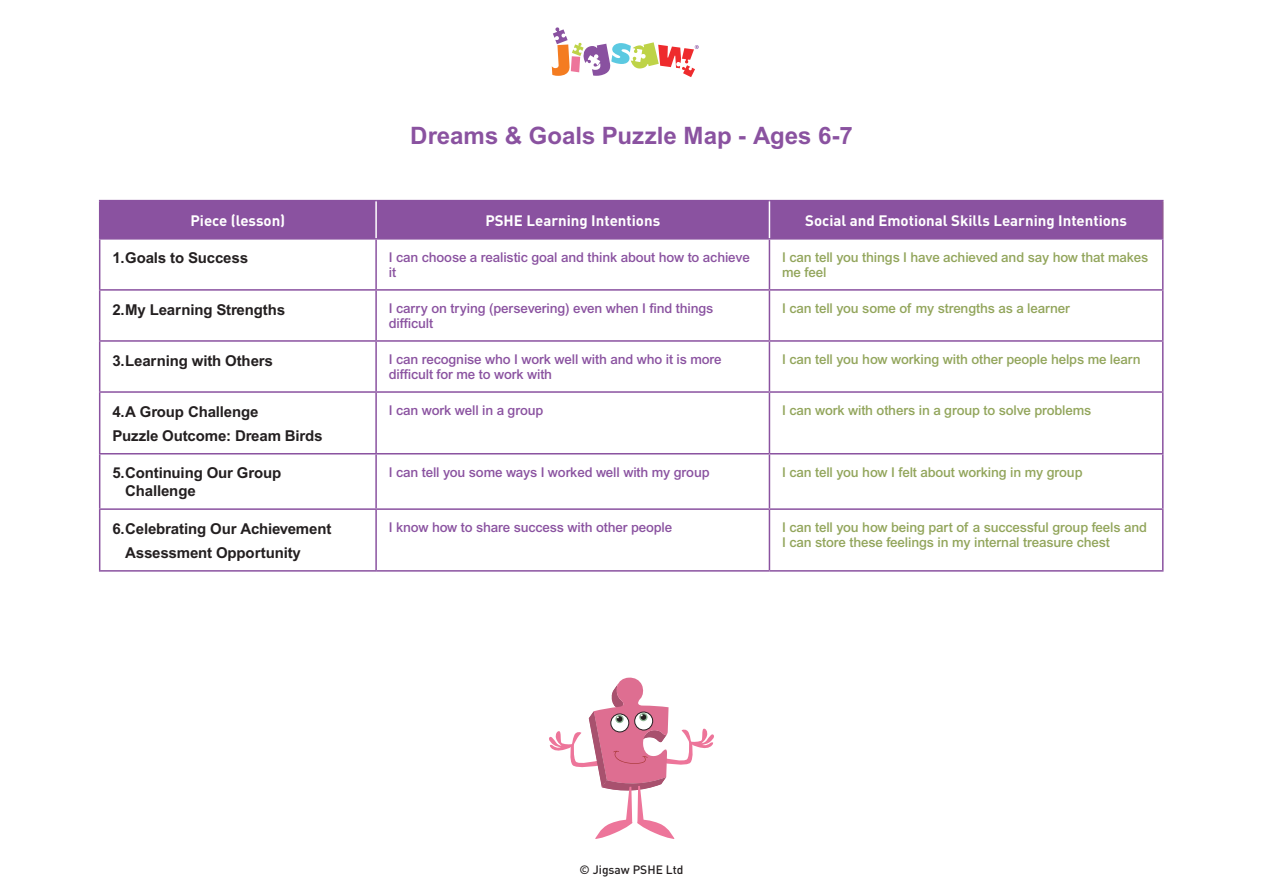
<style>
.page{position:relative;width:1263px;height:893px;background:#fff}
.page>*{position:absolute;margin:0;border:0;box-sizing:border-box;transform-origin:0 0}
.t1{font:700 24px "Arial";color:#8a52a0}
.t2{font:700 15px/18px "Arial";letter-spacing:-.01em;color:#231f20}
.t3{font:700 15px "DIN";color:#fff}
.t4{font:500 13.5px/15px "Arial";letter-spacing:-.01em;color:#92a55b}
.t5{font:500 13.5px/15px "Arial";letter-spacing:-.01em;color:#8a52a0}
.t6{font:500 12px "DIN";color:#231f20}
</style>
<div class="page">
<svg style="left:552px;top:27px;width:147px;height:50px"></svg>
<div style="left:100px;top:201px;width:1062px;height:37px;background:#8a52a0"></div>
<hr style="left:99px;top:238px;width:277px;height:2px;background:#8a52a0">
<hr style="left:99px;top:240px;width:1px;height:49px;background:#8a52a0">
<hr style="left:376px;top:238px;width:393px;height:2px;background:#8a52a0">
<hr style="left:375px;top:240px;width:2px;height:49px;background:#8a52a0">
<hr style="left:769px;top:240px;width:1px;height:49px;background:#8a52a0">
<hr style="left:1162px;top:240px;width:1px;height:49px;background:#8a52a0">
<hr style="left:99px;top:289px;width:277px;height:2px;background:#8a52a0">
<hr style="left:99px;top:291px;width:1px;height:49px;background:#8a52a0">
<hr style="left:376px;top:289px;width:393px;height:2px;background:#8a52a0">
<hr style="left:375px;top:291px;width:2px;height:49px;background:#8a52a0">
<hr style="left:769px;top:289px;width:394px;height:2px;background:#8a52a0">
<hr style="left:769px;top:291px;width:1px;height:49px;background:#8a52a0">
<hr style="left:1162px;top:291px;width:1px;height:49px;background:#8a52a0">
<hr style="left:99px;top:340px;width:277px;height:2px;background:#8a52a0">
<hr style="left:99px;top:342px;width:1px;height:49px;background:#8a52a0">
<hr style="left:376px;top:340px;width:393px;height:2px;background:#8a52a0">
<hr style="left:375px;top:342px;width:2px;height:49px;background:#8a52a0">
<hr style="left:769px;top:340px;width:394px;height:2px;background:#8a52a0">
<hr style="left:769px;top:342px;width:1px;height:49px;background:#8a52a0">
<hr style="left:1162px;top:342px;width:1px;height:49px;background:#8a52a0">
<hr style="left:99px;top:391px;width:277px;height:2px;background:#8a52a0">
<hr style="left:99px;top:393px;width:1px;height:60px;background:#8a52a0">
<hr style="left:376px;top:391px;width:393px;height:2px;background:#8a52a0">
<hr style="left:375px;top:393px;width:2px;height:60px;background:#8a52a0">
<hr style="left:769px;top:391px;width:394px;height:2px;background:#8a52a0">
<hr style="left:769px;top:393px;width:1px;height:60px;background:#8a52a0">
<hr style="left:1162px;top:393px;width:1px;height:60px;background:#8a52a0">
<hr style="left:99px;top:453px;width:277px;height:1px;background:#8a52a0">
<hr style="left:99px;top:454px;width:1px;height:54px;background:#8a52a0">
<hr style="left:376px;top:453px;width:393px;height:1px;background:#8a52a0">
<hr style="left:375px;top:454px;width:2px;height:54px;background:#8a52a0">
<hr style="left:769px;top:453px;width:394px;height:1px;background:#8a52a0">
<hr style="left:769px;top:454px;width:1px;height:54px;background:#8a52a0">
<hr style="left:1162px;top:454px;width:1px;height:54px;background:#8a52a0">
<hr style="left:99px;top:508px;width:277px;height:2px;background:#8a52a0">
<hr style="left:99px;top:510px;width:1px;height:60px;background:#8a52a0">
<hr style="left:376px;top:508px;width:393px;height:2px;background:#8a52a0">
<hr style="left:375px;top:510px;width:2px;height:60px;background:#8a52a0">
<hr style="left:769px;top:508px;width:394px;height:2px;background:#8a52a0">
<hr style="left:769px;top:510px;width:1px;height:60px;background:#8a52a0">
<hr style="left:1162px;top:510px;width:1px;height:60px;background:#8a52a0">
<hr style="left:99px;top:570px;width:277px;height:2px;background:#8a52a0">
<hr style="left:376px;top:570px;width:393px;height:2px;background:#8a52a0">
<hr style="left:769px;top:570px;width:394px;height:2px;background:#8a52a0">
<hr style="left:769px;top:238px;width:394px;height:2px;background:#8a52a0">
<hr style="left:99px;top:200px;width:277px;height:1px;background:#8a52a0">
<hr style="left:99px;top:201px;width:1px;height:37px;background:#8a52a0">
<hr style="left:376px;top:200px;width:393px;height:1px;background:#8a52a0">
<hr style="left:769px;top:200px;width:394px;height:1px;background:#8a52a0">
<hr style="left:1162px;top:201px;width:1px;height:37px;background:#8e5891">
<hr style="left:375px;top:201px;width:2px;height:37px;background:#fff">
<hr style="left:769px;top:201px;width:1px;height:37px;background:#fff">
<svg style="left:549px;top:677px;width:165px;height:162px"></svg>
<p class="t1" style="left:410px;top:122px;width:444px">Dreams &amp; Goals Puzzle Map - Ages 6-7</p>
<p class="t3" style="left:190px;top:211px;width:96px">Piece (lesson)</p>
<p class="t3" style="left:485px;top:211px;width:176px">PSHE Learning Intentions</p>
<p class="t3" style="left:805px;top:211px;width:323px">Social and Emotional Skills Learning Intentions</p>
<p class="t2" style="left:112px;top:249px;width:137px">1.Goals to Success</p>
<p class="t5" style="left:389px;top:250px;width:362px">I can choose a realistic goal and think about how to achieve it</p>
<p class="t4" style="left:782px;top:250px;width:368px">I can tell you things I have achieved and say how that makes me feel</p>
<p class="t2" style="left:112px;top:300px;width:174px">2.My Learning Strengths</p>
<p class="t5" style="left:389px;top:301px;width:326px">I carry on trying (persevering) even when I find things difficult</p>
<p class="t4" style="left:782px;top:301px;width:289px">I can tell you some of my strengths as a learner</p>
<p class="t2" style="left:112px;top:351px;width:162px">3.Learning with Others</p>
<p class="t5" style="left:389px;top:352px;width:334px">I can recognise who I work well with and who it is more difficult for me to work with</p>
<p class="t4" style="left:782px;top:352px;width:360px">I can tell you how working with other people helps me learn</p>
<p class="t2" style="left:112px;top:402px;width:148px">4.A Group Challenge</p>
<p class="t2" style="left:112px;top:427px;width:212px">Puzzle Outcome: Dream Birds</p>
<p class="t5" style="left:389px;top:403px;width:156px">I can work well in a group</p>
<p class="t4" style="left:782px;top:403px;width:311px">I can work with others in a group to solve problems</p>
<p class="t2" style="left:125px;top:464px;width:158px;text-indent:-13px">5.Continuing Our Group<br>Challenge</p>
<p class="t5" style="left:389px;top:465px;width:322px">I can tell you some ways I worked well with my group</p>
<p class="t4" style="left:782px;top:465px;width:302px">I can tell you how I felt about working in my group</p>
<p class="t2" style="left:112px;top:519px;width:220px">6.Celebrating Our Achievement</p>
<p class="t2" style="left:125px;top:544px;width:177px">Assessment Opportunity</p>
<p class="t5" style="left:389px;top:520px;width:285px">I know how to share success with other people</p>
<p class="t4" style="left:782px;top:520px;width:366px">I can tell you how being part of a successful group feels and<br>I can store these feelings in my internal treasure chest</p>
<p class="t6" style="left:579px;top:862px;width:105px">© Jigsaw PSHE Ltd</p>
</div>
